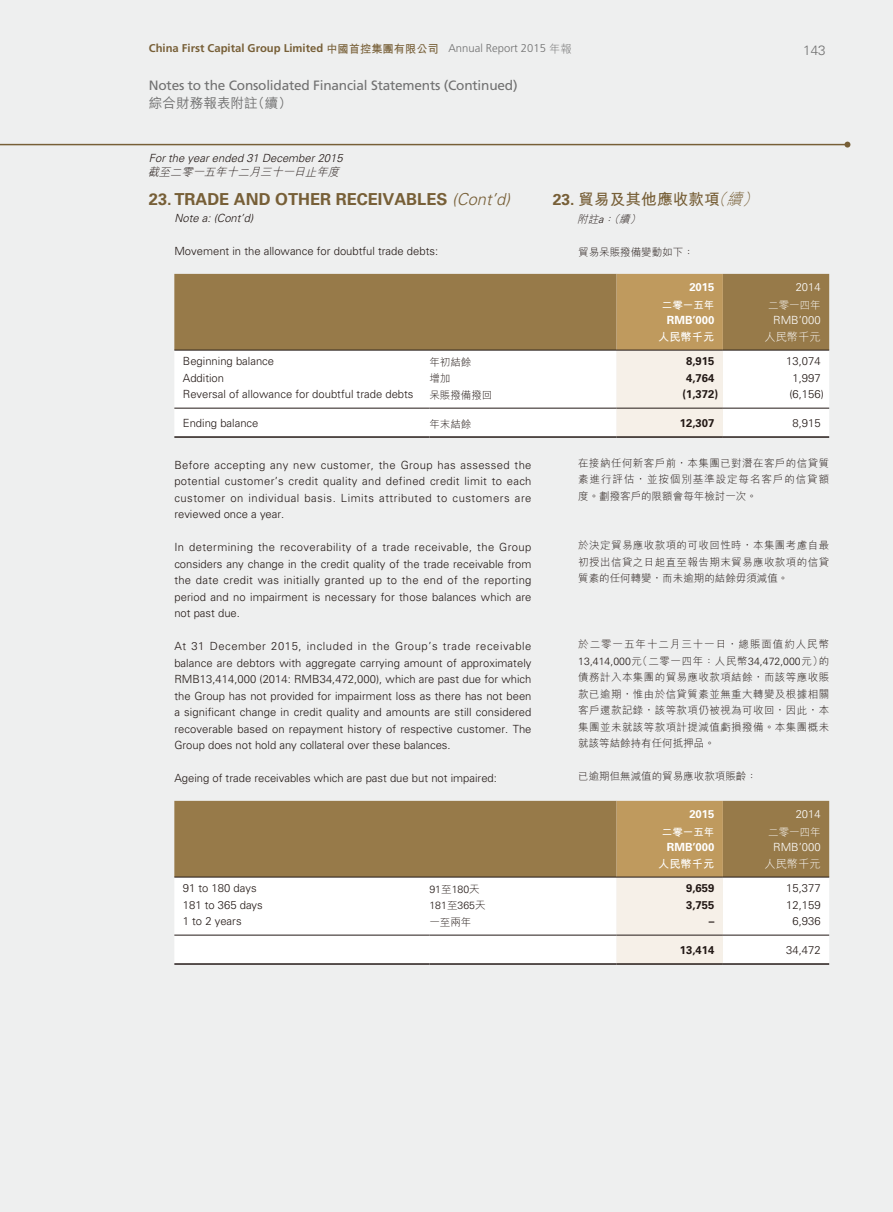
<style>
.page{position:relative;width:893px;height:1212px;background:#eeefef}
.page>*{position:absolute;margin:0;border:0;box-sizing:border-box;transform-origin:0 0}
.t1{font:700 16.5px "Univers LT Std";color:#775f37}
.t2{font:15.75px "M Hei HK Bold E Ten B5 H";color:#775f37}
.t3{font:13.5px "Frutiger LT Std";letter-spacing:-.015em;color:#717171}
.t4{font:13.5px "M Hei HK Medium E Ten B5 H";color:#717171}
.t5{font:300 13.5px "Univers LT Std";color:#717171}
.t6{font:300 11.25px/16.5px "Univers LT Std";color:#231916;text-align:justify}
.t7{font:700 11.25px "Frutiger LT Std";color:#775f37}
.t8{font:italic 300 11.25px "Univers LT Std";color:#231916}
.t9{font:700 11.25px "Univers LT Std";color:#231916}
.t10{font:700 11.25px "Univers LT Std";color:#fff}
.t11{font:300 11.25px "Univers LT Std";color:#fff}
.t12{font:italic 11.25px "M Hei HK Light E Ten B5 H";color:#231916}
.t13{font:11.25px "M Hei HK Bold E Ten B5 H";color:#fff}
.t14{font:11.25px "M Hei HK Light E Ten B5 H";color:#fff}
.t15{font:10.5px/16.5px "M Hei HK Light E Ten B5 H";letter-spacing:.04em;color:#231916;text-align:justify}
.t16{font:300 10.5px "Univers LT Std";color:#231916}
.t17{font:10.5px "M Hei HK Light E Ten B5 H";color:#231916}
.t18{font:10.5px "M Hei HK Light E Ten B5 H";letter-spacing:.09em;color:#231916}
.t19{font:10.5px "M Hei HK Bold E Ten B5 H";color:#fff}
.t20{font:10.5px "M Hei HK Light E Ten B5 H";color:#fff}
.t21{font:italic 10.5px "M Hei HK Light E Ten B5 H";color:#231916}
.s1{font-family:"M Hei HK Bold E Ten B5 H";font-weight:400}
.s2{font-weight:300;color:#717171}
.s3{font-family:"M Hei HK Light E Ten B5 H";font-weight:400;color:#717171}
.s4{font-weight:300;font-style:italic}
.s5{font-family:"Univers LT Std";font-weight:700}
.s6{font-family:"M Hei HK Light E Ten B5 H";font-style:italic}
.s7{font-family:"Univers LT Std";font-weight:300}
.s8{font-family:"M Hei HK Light E Ten B5 H";font-weight:400}
</style>
<div class="page">
<hr style="left:0;top:144px;width:847px;height:1px;background:#775f37">
<svg style="left:844px;top:142px;width:6px;height:6px"></svg>
<div style="left:174px;top:274px;width:655px;height:76px;background:#977a49"></div>
<div style="left:174px;top:351px;width:655px;height:85px;background:#fff"></div>
<svg style="left:617px;top:274px;width:106px;height:162px"></svg>
<hr style="left:723px;top:350px;width:106px;height:1px;background:#231916">
<hr style="left:174px;top:350px;width:549px;height:1px;background:#231916">
<hr style="left:174px;top:408px;width:255px;height:1px;background:#231916">
<hr style="left:429px;top:408px;width:188px;height:1px;background:#231916">
<hr style="left:617px;top:408px;width:106px;height:1px;background:#231916">
<hr style="left:723px;top:408px;width:106px;height:1px;background:#231916">
<hr style="left:174px;top:436px;width:255px;height:2px;background:#231916">
<hr style="left:429px;top:436px;width:188px;height:2px;background:#231916">
<hr style="left:617px;top:436px;width:106px;height:2px;background:#231916">
<hr style="left:723px;top:436px;width:106px;height:2px;background:#231916">
<div style="left:174px;top:801px;width:655px;height:76px;background:#977a49"></div>
<div style="left:174px;top:878px;width:655px;height:85px;background:#fff"></div>
<svg style="left:617px;top:801px;width:106px;height:162px"></svg>
<hr style="left:723px;top:877px;width:106px;height:1px;background:#231916">
<hr style="left:174px;top:877px;width:549px;height:1px;background:#231916">
<hr style="left:174px;top:935px;width:255px;height:1px;background:#231916">
<hr style="left:429px;top:935px;width:188px;height:1px;background:#231916">
<hr style="left:617px;top:935px;width:106px;height:1px;background:#231916">
<hr style="left:723px;top:935px;width:106px;height:1px;background:#231916">
<hr style="left:174px;top:963px;width:255px;height:2px;background:#231916">
<hr style="left:429px;top:963px;width:188px;height:2px;background:#231916">
<hr style="left:617px;top:963px;width:106px;height:2px;background:#231916">
<hr style="left:723px;top:963px;width:106px;height:2px;background:#231916">
<p class="t7" style="left:149px;top:43px;width:424px">China First Capital Group Limited <span class="s1">中國首控集團有限公司</span> <span class="s2">Annual Report 2015</span> <span class="s3">年報</span></p>
<p class="t5" style="left:803px;top:44px;width:24px">143</p>
<p class="t3" style="left:149px;top:79px;width:370px">Notes to the Consolidated Financial Statements (Continued)</p>
<p class="t4" style="left:149px;top:97px;width:145px">綜合財務報表附註（續）</p>
<p class="t8" style="left:149px;top:153px;width:195px">For the year ended 31 December 2015</p>
<p class="t12" style="left:148px;top:168px;width:196px">截至二零一五年十二月三十一日止年度</p>
<h1 class="t1" style="left:149px;top:191px;width:363px">23. TRADE AND OTHER RECEIVABLES <span class="s4">(Cont’d)</span></h1>
<p class="t8" style="left:174px;top:213px;width:80px">Note a: (Cont’d)</p>
<p class="t6" style="left:174px;top:244px;width:265px">Movement in the allowance for doubtful trade debts:</p>
<h2 class="t2" style="left:553px;top:194px;width:211px"><span class="s5">23.</span> 貿易及其他應收款項<span class="s6">（續）</span></h2>
<p class="t21" style="left:577px;top:215px;width:67px">附註<span class="s7">a</span>：（續）</p>
<p class="t17" style="left:578px;top:248px;width:117px">貿易呆賬撥備變動如下：</p>
<p class="t10" style="left:689px;top:282px;width:27px">2015</p>
<p class="t11" style="left:796px;top:282px;width:27px">2014</p>
<p class="t19" style="left:662px;top:301px;width:54px">二零一五年</p>
<p class="t20" style="left:768px;top:301px;width:54px">二零一四年</p>
<p class="t10" style="left:667px;top:315px;width:49px">RMB’000</p>
<p class="t11" style="left:773px;top:315px;width:49px">RMB’000</p>
<p class="t13" style="left:658px;top:333px;width:58px">人民幣千元</p>
<p class="t14" style="left:764px;top:333px;width:58px">人民幣千元</p>
<p class="t6" style="left:183px;top:353px;width:93px">Beginning balance</p>
<p class="t15" style="left:429px;top:355px;width:43px">年初結餘</p>
<p class="t9" style="left:686px;top:356px;width:30px">8,915</p>
<p class="t6" style="left:786px;top:353px;width:36px">13,074</p>
<p class="t6" style="left:183px;top:370px;width:43px">Addition</p>
<p class="t15" style="left:429px;top:371px;width:22px">增加</p>
<p class="t9" style="left:686px;top:372px;width:30px">4,764</p>
<p class="t6" style="left:792px;top:370px;width:30px">1,997</p>
<p class="t6" style="left:183px;top:386px;width:232px">Reversal of allowance for doubtful trade debts</p>
<p class="t15" style="left:429px;top:388px;width:64px">呆賬撥備撥回</p>
<p class="t9" style="left:682px;top:389px;width:37px">(1,372)</p>
<p class="t6" style="left:789px;top:386px;width:36px">(6,156)</p>
<p class="t6" style="left:183px;top:416px;width:77px">Ending balance</p>
<p class="t15" style="left:429px;top:417px;width:43px">年末結餘</p>
<p class="t9" style="left:680px;top:418px;width:36px">12,307</p>
<p class="t6" style="left:792px;top:416px;width:30px">8,915</p>
<p class="t6" style="left:174px;top:457px;width:359px">Before accepting any new customer, the Group has assessed the potential customer’s credit quality and defined credit limit to each customer on individual basis. Limits attributed to customers are reviewed once a year.</p>
<p class="t6" style="left:174px;top:540px;width:359px">In determining the recoverability of a trade receivable, the Group considers any change in the credit quality of the trade receivable from the date credit was initially granted up to the end of the reporting period and no impairment is necessary for those balances which are not past due.</p>
<p class="t6" style="left:174px;top:639px;width:359px">At 31 December 2015, included in the Group’s trade receivable balance are debtors with aggregate carrying amount of approximately RMB13,414,000 (2014: RMB34,472,000), which are past due for which the Group has not provided for impairment loss as there has not been a significant change in credit quality and amounts are still considered recoverable based on repayment history of respective customer. The Group does not hold any collateral over these balances.</p>
<p class="t6" style="left:174px;top:771px;width:324px">Ageing of trade receivables which are past due but not impaired:</p>
<p class="t10" style="left:689px;top:809px;width:27px">2015</p>
<p class="t11" style="left:796px;top:809px;width:27px">2014</p>
<p class="t19" style="left:662px;top:828px;width:54px">二零一五年</p>
<p class="t20" style="left:768px;top:828px;width:54px">二零一四年</p>
<p class="t10" style="left:667px;top:842px;width:49px">RMB’000</p>
<p class="t11" style="left:773px;top:842px;width:49px">RMB’000</p>
<p class="t13" style="left:658px;top:860px;width:58px">人民幣千元</p>
<p class="t14" style="left:764px;top:860px;width:58px">人民幣千元</p>
<p class="t6" style="left:183px;top:880px;width:75px">91 to 180 days</p>
<p class="t16" style="left:429px;top:884px;width:52px">91<span class="s8">至</span>180<span class="s8">天</span></p>
<p class="t9" style="left:686px;top:883px;width:30px">9,659</p>
<p class="t6" style="left:786px;top:880px;width:36px">15,377</p>
<p class="t6" style="left:183px;top:897px;width:82px">181 to 365 days</p>
<p class="t16" style="left:429px;top:900px;width:58px">181<span class="s8">至</span>365<span class="s8">天</span></p>
<p class="t9" style="left:686px;top:899px;width:30px">3,755</p>
<p class="t6" style="left:786px;top:897px;width:36px">12,159</p>
<p class="t6" style="left:183px;top:913px;width:60px">1 to 2 years</p>
<p class="t15" style="left:429px;top:915px;width:43px">一至兩年</p>
<p class="t9" style="left:709px;top:916px;width:7px">–</p>
<p class="t6" style="left:792px;top:913px;width:30px">6,936</p>
<p class="t9" style="left:680px;top:945px;width:36px">13,414</p>
<p class="t6" style="left:786px;top:943px;width:36px">34,472</p>
<p class="t15" style="left:578px;top:456px;width:252px">在接納任何新客戶前，本集團已對潛在客戶的信貸質素進行評估，並按個別基準設定每名客戶的信貸額度。劃撥客戶的限額會每年檢討一次。</p>
<p class="t15" style="left:578px;top:538px;width:252px">於決定貿易應收款項的可收回性時，本集團考慮自最初授出信貸之日起直至報告期末貿易應收款項的信貸質素的任何轉變，而未逾期的結餘毋須減值。</p>
<p class="t18" style="left:578px;top:640px;width:252px">於二零一五年十二月三十一日，總賬面值約人民幣</p>
<p class="t16" style="left:578px;top:656px;width:252px">13,414,000<span class="s8">元（二零一四年：人民幣</span>34,472,000<span class="s8">元）的</span></p>
<p class="t15" style="left:578px;top:670px;width:252px">債務計入本集團的貿易應收款項結餘，而該等應收賬款已逾期，惟由於信貸質素並無重大轉變及根據相關客戶還款記錄，該等款項仍被視為可收回，因此，本集團並未就該等款項計提減值虧損撥備。本集團概未就該等結餘持有任何抵押品。</p>
<p class="t17" style="left:578px;top:772px;width:180px">已逾期但無減值的貿易應收款項賬齡：</p>
</div>
